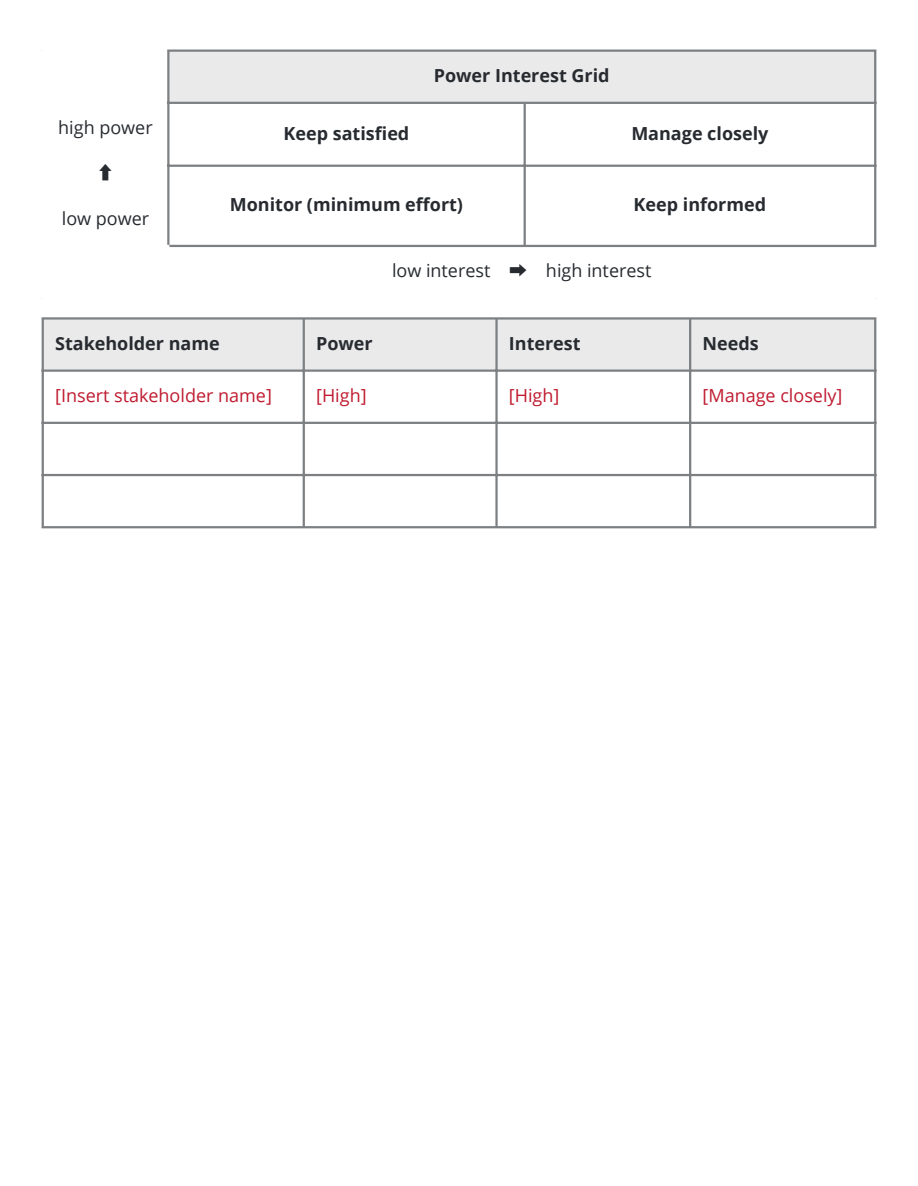
<style>
.page{position:relative;width:918px;height:1186px;background:#fff}
.page>*{position:absolute;margin:0;border:0;box-sizing:border-box;transform-origin:0 0}
.t1{font:700 18px "Open Sans";color:#272b30}
.t2{font:18px "Open Sans";color:#bf1a2f}
.t3{font:18px "Open Sans";color:#272b30}
.t4{font:700 18px "Noto Sans CJ Ksc";color:#272b30}
.s1{font-family:"Noto Sans CJ Ksc"}
</style>
<div class="page">
<div style="left:168px;top:50px;width:708px;height:53px;background:#eaeaea"></div>
<svg style="left:170px;top:104px;width:704px;height:141px"></svg>
<hr style="left:167px;top:52px;width:3px;height:193px;background:#7d8083">
<hr style="left:524px;top:104px;width:2px;height:141px;background:#7d8083">
<hr style="left:874px;top:52px;width:2px;height:193px;background:#7d8083">
<hr style="left:167px;top:50px;width:709px;height:2px;background:#7d8083">
<hr style="left:167px;top:102px;width:709px;height:2px;background:#7d8083">
<hr style="left:167px;top:165px;width:709px;height:2px;background:#7d8083">
<hr style="left:170px;top:245px;width:706px;height:2px;background:#7d8083">
<div style="left:44px;top:320px;width:830px;height:49px;background:#eaeaea"></div>
<hr style="left:42px;top:320px;width:2px;height:206px;background:#7d8083">
<hr style="left:303px;top:320px;width:2px;height:206px;background:#7d8083">
<hr style="left:495px;top:320px;width:3px;height:206px;background:#7d8083">
<hr style="left:689px;top:320px;width:2px;height:206px;background:#7d8083">
<hr style="left:874px;top:320px;width:2px;height:206px;background:#7d8083">
<hr style="left:42px;top:317px;width:834px;height:3px;background:#7d8083">
<hr style="left:42px;top:369px;width:834px;height:3px;background:#7d8083">
<hr style="left:42px;top:422px;width:834px;height:2px;background:#7d8083">
<hr style="left:42px;top:474px;width:834px;height:2px;background:#7d8083">
<hr style="left:42px;top:526px;width:834px;height:2px;background:#7d8083">
<p class="t3" style="left:58px;top:115px;width:96px">high power</p>
<h1 class="t4" style="left:97px;top:158px;width:19px">⬆</h1>
<p class="t3" style="left:62px;top:206px;width:89px">low power</p>
<p class="t1" style="left:434px;top:63px;width:177px">Power Interest Grid</p>
<p class="t1" style="left:284px;top:121px;width:127px">Keep satisfied</p>
<p class="t1" style="left:631px;top:121px;width:139px">Manage closely</p>
<p class="t1" style="left:230px;top:191px;width:235px">Monitor (minimum effort)</p>
<p class="t1" style="left:634px;top:191px;width:134px">Keep informed</p>
<p class="t3" style="left:392px;top:258px;width:261px">low interest <span class="s1">➡</span> high interest</p>
<p class="t1" style="left:55px;top:331px;width:166px">Stakeholder name</p>
<p class="t1" style="left:316px;top:331px;width:58px">Power</p>
<p class="t1" style="left:509px;top:331px;width:73px">Interest</p>
<p class="t1" style="left:703px;top:331px;width:58px">Needs</p>
<p class="t2" style="left:55px;top:383px;width:218px">[Insert stakeholder name]</p>
<p class="t2" style="left:316px;top:383px;width:52px">[High]</p>
<p class="t2" style="left:509px;top:383px;width:52px">[High]</p>
<p class="t2" style="left:703px;top:383px;width:141px">[Manage closely]</p>
</div>
